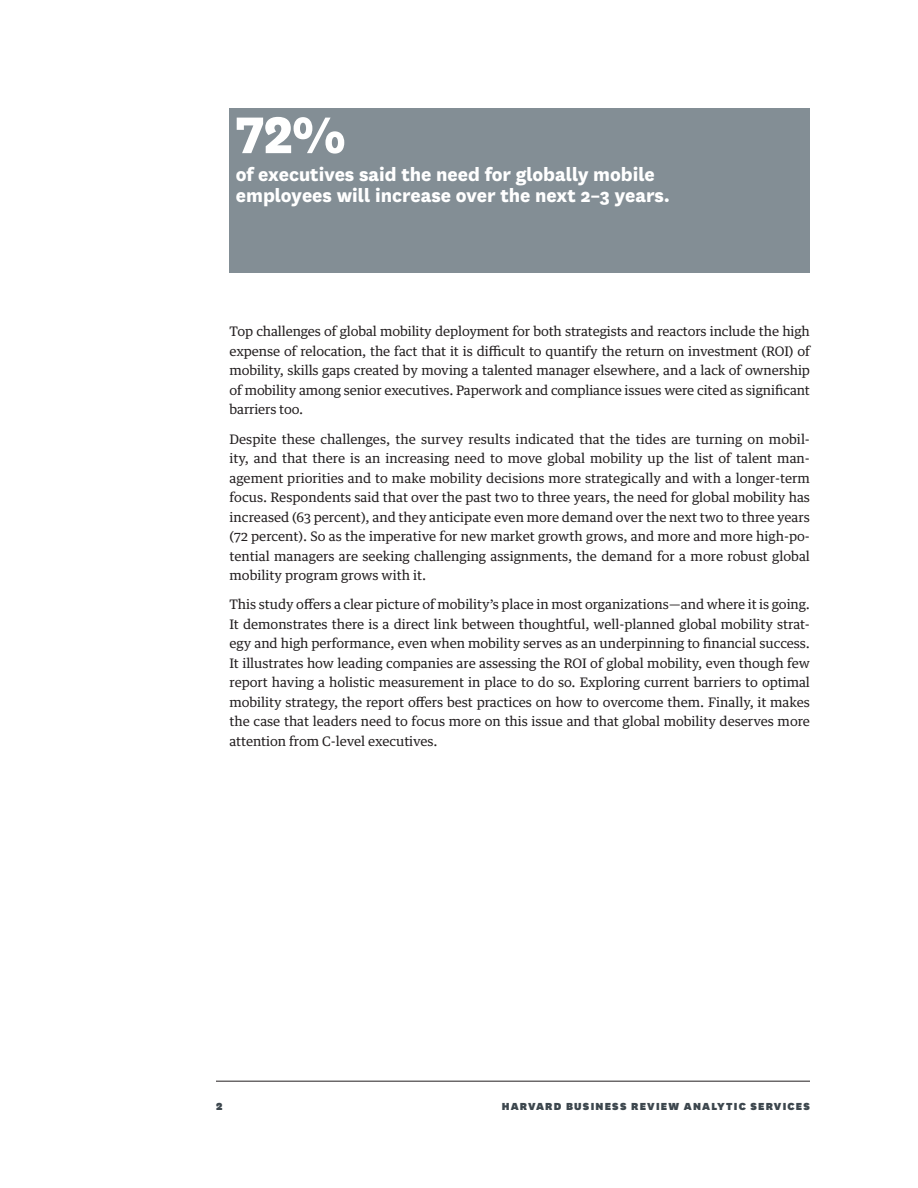
<style>
.page{position:relative;width:918px;height:1188px;background:#fff}
.page>*{position:absolute;margin:0;border:0;box-sizing:border-box;transform-origin:0 0}
.body{font:800 60.3px "HBR Stationery";color:#fff}
.t1{font:800 21px/21px "National HBR";color:#fff}
.body-2{font:13.2px/19.5px "Guardian Text Egyp HBR";letter-spacing:-.005em;color:#231f20;text-align:justify}
.Opener_Section{font:900 12px "National HBR";letter-spacing:.1em;color:#3d474e}
</style>
<div class="page">
<hr style="left:216px;top:1081px;width:594px;height:1px;background:#231f20">
<div style="left:230px;top:108px;width:580px;height:164px;background:#838e95"></div>
<p class="body" style="left:236px;top:91px;width:112px">72%</p>
<p class="t1" style="left:236px;top:162px;width:436px">of executives said the need for globally mobile employees will increase over the next 2–3 years.</p>
<p class="body-2" style="left:230px;top:321px;width:582px">Top challenges of global mobility deployment for both strategists and reactors include the high expense of relocation, the fact that it is difficult to quantify the return on investment (ROI) of mobility, skills gaps created by moving a talented manager elsewhere, and a lack of ownership of mobility among senior executives. Paperwork and compliance issues were cited as significant barriers too.</p>
<p class="body-2" style="left:230px;top:428px;width:582px">Despite these challenges, the survey results indicated that the tides are turning on mobil&shy;ity, and that there is an increasing need to move global mobility up the list of talent man&shy;agement priorities and to make mobility decisions more strategically and with a longer-term focus. Respondents said that over the past two to three years, the need for global mobility has increased (63 percent), and they anticipate even more demand over the next two to three years (72 percent). So as the imperative for new market growth grows, and more and more high-po&shy;tential managers are seeking challenging assignments, the demand for a more robust global mobility program grows with it.</p>
<p class="body-2" style="left:230px;top:594px;width:582px">This study offers a clear picture of mobility’s place in most organizations—and where it is going.<br>It demonstrates there is a direct link between thoughtful, well-planned global mobility strat&shy;egy and high performance, even when mobility serves as an underpinning to financial success.<br>It illustrates how leading companies are assessing the ROI of global mobility, even though few report having a holistic measurement in place to do so. Exploring current barriers to optimal mobility strategy, the report offers best practices on how to overcome them. Finally, it makes the case that leaders need to focus more on this issue and that global mobility deserves more attention from C-level executives.</p>
<p class="Opener_Section" style="left:216px;top:1098px;width:8px">2</p>
<p class="Opener_Section" style="left:502px;top:1098px;width:310px">HARVARD BUSINESS REVIEW ANALYTIC SERVICES</p>
</div>
